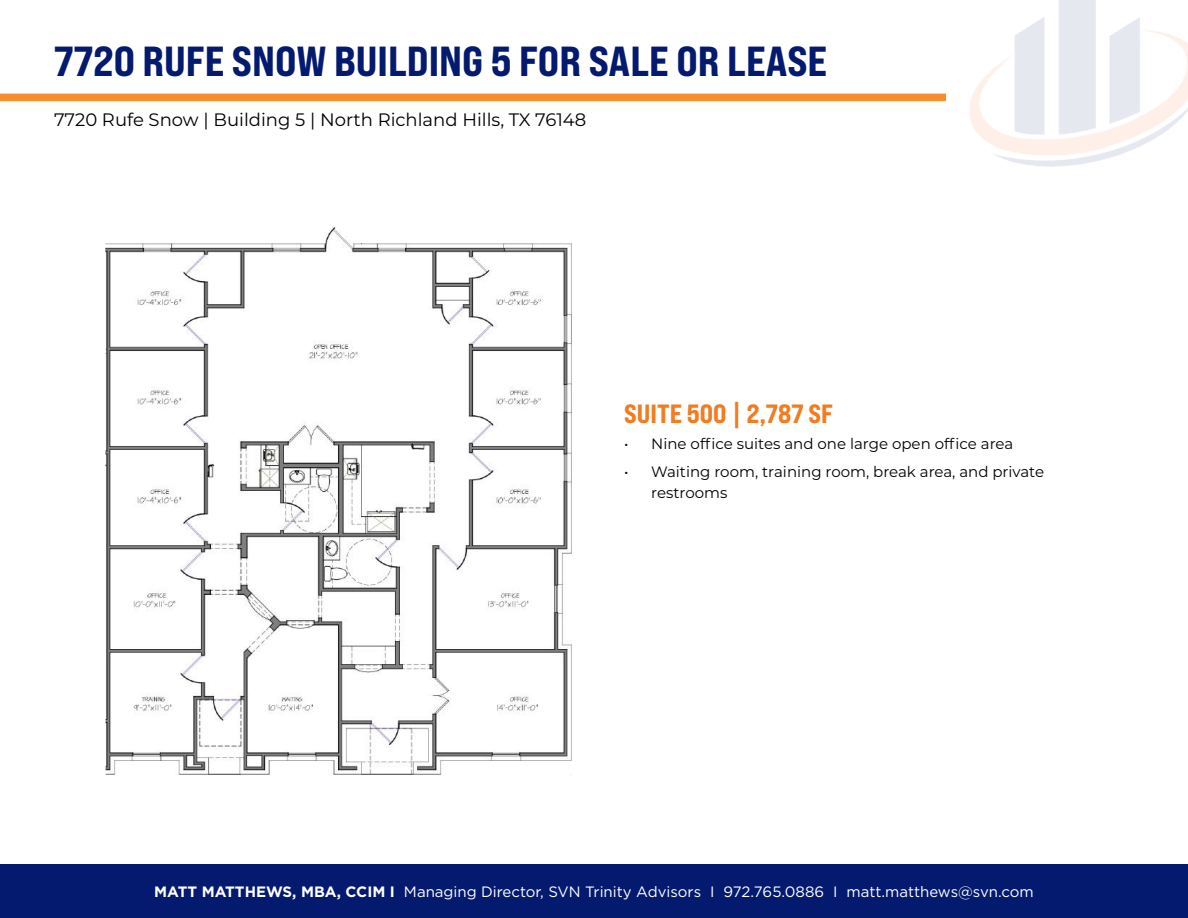
<style>
.page{position:relative;width:1188px;height:918px;background:#fff}
.page>*{position:absolute;margin:0;border:0;box-sizing:border-box;transform-origin:0 0}
.t1{font:42px "Bebas Neue Pro Exp Eb";color:#041a6f}
.t2{font:26.4px "Bebas Neue Pro Exp Eb";color:#f17c21}
.t3{font:18px "Montserrat";color:#000}
.t4{font:15px/21px "Montserrat";color:#000}
.t5{font:15px "Gotham";color:#fff}
.s1{font-weight:700}
</style>
<div class="page">
<img style="left:969px;top:0;width:219px;height:167px">
<div style="left:0;top:94px;width:946px;height:7px;background:#f78d2c"></div>
<div style="left:0;top:864px;width:1188px;height:54px;background:#041a6f"></div>
<img style="left:105px;top:226px;width:467px;height:549px">
<h1 class="t1" style="left:54px;top:35px;width:775px">7720 RUFE SNOW BUILDING 5 FOR SALE OR LEASE</h1>
<p class="t3" style="left:54px;top:107px;width:534px">7720 Rufe Snow | Building 5 | North Richland Hills, TX 76148</p>
<h2 class="t2" style="left:624px;top:397px;width:210px">SUITE 500 | 2,787 SF</h2>
<p class="t4" style="left:624px;top:433px;width:390px">• Nine office suites and one large open office area</p>
<p class="t4" style="left:651px;top:461px;width:394px;text-indent:-27px">• Waiting room, training room, break area, and private restrooms</p>
<p class="t5" style="left:154px;top:882px;width:881px"><span class="s1">MATT MATTHEWS, MBA, CCIM I</span> Managing Director, SVN Trinity Advisors I 972.765.0886 I matt.matthews@svn.com</p>
</div>
